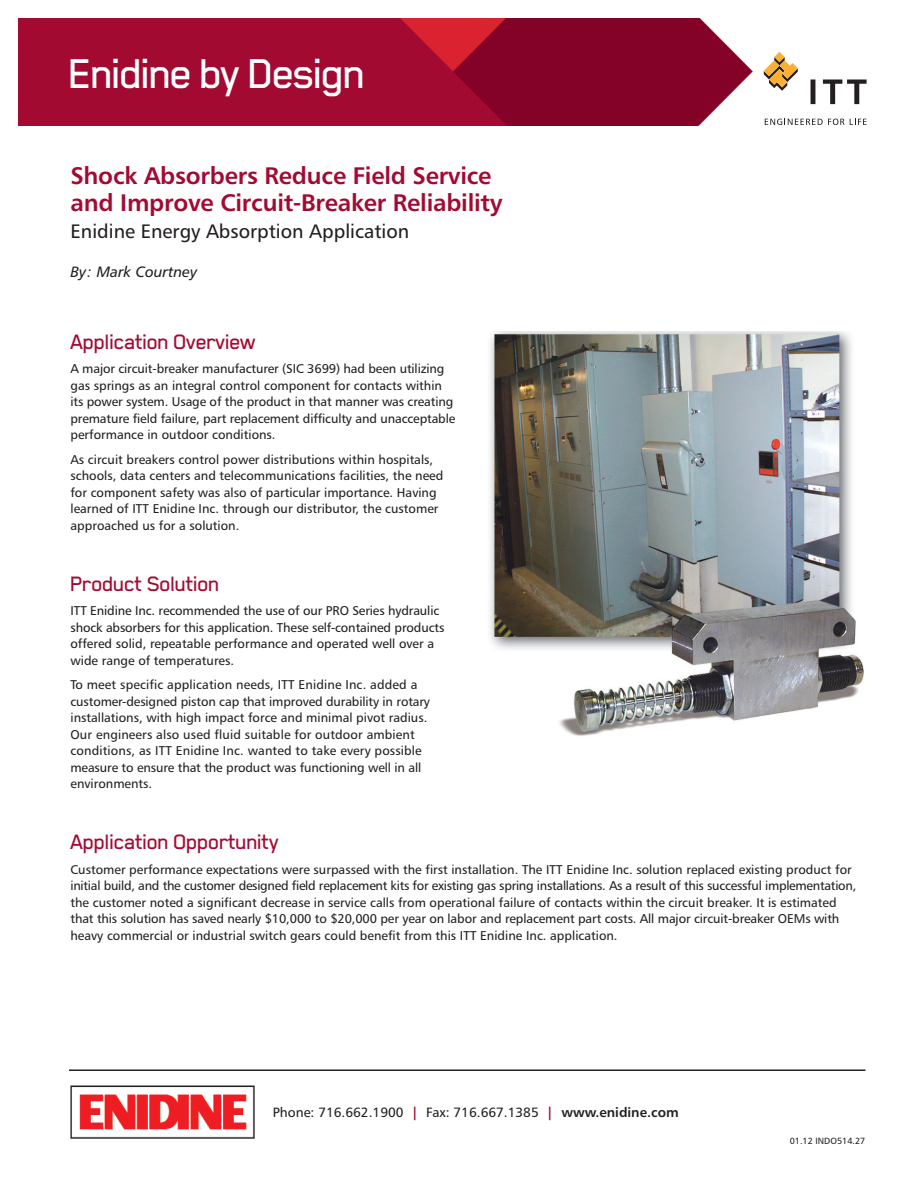
<style>
.page{position:relative;width:918px;height:1188px;background:#fff}
.page>*{position:absolute;margin:0;border:0;box-sizing:border-box;transform-origin:0 0}
.t1{font:500 48px "Blender";letter-spacing:-.05em;color:#fff}
.t2{font:24px/27px "Humanist 777 BT Bold B";letter-spacing:-.01em;color:#a30a32}
.t3{font:500 24px "Blender";letter-spacing:-.035em;color:#a30a32}
.t4{font:19.5px "Humanist 777 BT Roman B";color:#231f20}
.t5{font:15px "Humanist 777 BT Italic B";color:#231f20}
.t6{font:13.5px "Humanist 777 BT Roman B";color:#231f20}
.t7{font:12.75px/16.5px "Humanist 777 BT Roman B";color:#231f20}
.t8{font:9px "Humanist 777 BT Roman B";color:#231f20}
.s1{font-family:"Humanist 777 BT Bold B";color:#a30a32}
.s2{font-family:"Humanist 777 BT Bold B"}
</style>
<div class="page">
<img style="left:18px;top:18px;width:762px;height:108px">
<div style="left:761px;top:52px;width:109px;height:77px;background:#fff"></div>
<svg style="left:764px;top:52px;width:34px;height:39px"></svg>
<svg style="left:811px;top:79px;width:4px;height:25px"></svg>
<svg style="left:823px;top:80px;width:44px;height:24px"></svg>
<svg style="left:765px;top:119px;width:102px;height:6px"></svg>
<img style="left:490px;top:331px;width:374px;height:405px">
<img style="left:70px;top:1086px;width:185px;height:53px">
<hr style="left:69px;top:1070px;width:797px;height:1px;background:#231f20">
<h1 class="t1" style="left:69px;top:59px;width:300px">Enidine by Design</h1>
<h2 class="t2" style="left:70px;top:164px;width:434px">Shock Absorbers Reduce Field Service and Improve Circuit-Breaker Reliability</h2>
<h3 class="t4" style="left:70px;top:223px;width:340px">Enidine Energy Absorption Application</h3>
<p class="t5" style="left:70px;top:266px;width:129px">By: Mark Courtney</p>
<h2 class="t3" style="left:70px;top:334px;width:188px">Application Overview</h2>
<p class="t7" style="left:70px;top:362px;width:386px">A major circuit-breaker manufacturer (SIC 3699) had been utilizing gas springs as an integral control component for contacts within its power system. Usage of the product in that manner was creating premature field failure, part replacement difficulty and unacceptable performance in outdoor conditions.</p>
<p class="t7" style="left:70px;top:452px;width:374px">As circuit breakers control power distributions within hospitals, schools, data centers and telecommunications facilities, the need for component safety was also of particular importance. Having learned of ITT Enidine Inc. through our distributor, the customer approached us for a solution.</p>
<h2 class="t3" style="left:70px;top:576px;width:151px">Product Solution</h2>
<p class="t7" style="left:70px;top:604px;width:375px">ITT Enidine Inc. recommended the use of our PRO Series hydraulic shock absorbers for this application. These self-contained products offered solid, repeatable performance and operated well over a wide range of temperatures.</p>
<p class="t7" style="left:70px;top:678px;width:361px">To meet specific application needs, ITT Enidine Inc. added a customer-designed piston cap that improved durability in rotary installations, with high impact force and minimal pivot radius.<br>Our engineers also used fluid suitable for outdoor ambient conditions, as ITT Enidine Inc. wanted to take every possible measure to ensure that the product was functioning well in all environments.</p>
<h2 class="t3" style="left:70px;top:835px;width:211px">Application Opportunity</h2>
<p class="t7" style="left:70px;top:862px;width:787px">Customer performance expectations were surpassed with the first installation. The ITT Enidine Inc. solution replaced existing product for initial build, and the customer designed field replacement kits for existing gas spring installations. As a result of this successful implementation, the customer noted a significant decrease in service calls from operational failure of contacts within the circuit breaker. It is estimated that this solution has saved nearly $10,000 to $20,000 per year on labor and replacement part costs. All major circuit-breaker OEMs with heavy commercial or industrial switch gears could benefit from this ITT Enidine Inc. application.</p>
<p class="t6" style="left:273px;top:1107px;width:408px">Phone: 716.662.1900 <span class="s1">|</span> Fax: 716.667.1385 <span class="s1">|</span> <span class="s2">www.enidine.com</span></p>
<p class="t8" style="left:790px;top:1137px;width:77px">01.12 INDO514.27</p>
</div>
